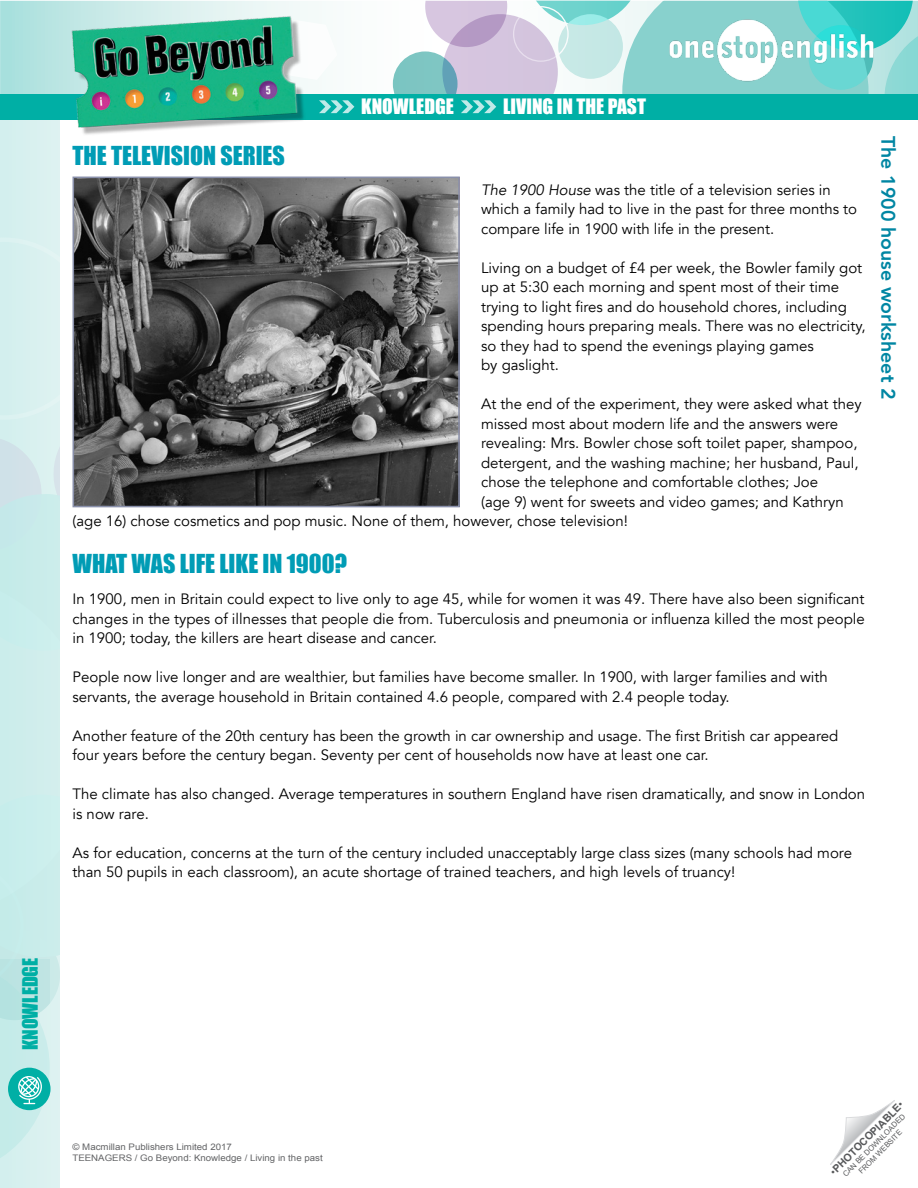
<style>
.page{position:relative;width:918px;height:1188px;background:#fff}
.page>*{position:absolute;margin:0;border:0;box-sizing:border-box;transform-origin:0 0}
.copy{font:24px "Impact";color:#009cb5}
.t1{font:19.5px "Impact";color:#fff}
._13pt_sidebar_worksh{font:800 19.5px "Avenir";color:#0086a3}
.t2{font:19.5px "Impact";color:#00afa5}
._10pt_copy{font:15px/19.5px "Avenir";color:#000}
.t3{font:700 10.5px "Arial";color:#58595b}
.t4{font:9px/10.8px "Arial";color:#636466;scale:1.08 1}
.t5{font:7.5px/9px "Arial";color:#58595b;text-align:center}
.s1{font-style:italic}
.s2{font-weight:400}
</style>
<div class="page">
<svg style="left:0;top:1px;width:416px;height:93px"></svg>
<div style="left:393px;top:51px;width:65px;height:65px;background:#7dc5c2;border-radius:50%"></div>
<div style="left:0;top:107px;width:59px;height:1081px;background:#d9f1ef"></div>
<svg style="left:305px;top:20px;width:32px;height:60px"></svg>
<svg style="left:830px;top:1100px;width:65px;height:65px"></svg>
<svg style="left:0;top:252px;width:59px;height:906px"></svg>
<div style="left:0;top:94px;width:918px;height:26px;background:#00afa5"></div>
<svg style="left:319px;top:100px;width:35px;height:13px"></svg>
<svg style="left:425px;top:1px;width:493px;height:113px"></svg>
<img style="left:76px;top:180px;width:381px;height:324px">
<div style="left:73px;top:177px;width:387px;height:330px;border:2px solid #8990ab"></div>
<img style="left:667px;top:12px;width:209px;height:75px">
<img style="left:72px;top:15px;width:233px;height:120px">
<h2 class="t2" style="left:15px;top:1050px;width:94px;rotate:-90deg">KNOWLEDGE</h2>
<p class="copy" style="left:73px;top:137px;width:214px">THE TELEVISION SERIES</p>
<h2 class="t1" style="left:361px;top:91px;width:94px">KNOWLEDGE</h2>
<h2 class="t1" style="left:503px;top:91px;width:144px">LIVING IN THE PAST</h2>
<p class="_10pt_copy" style="left:481px;top:180px;width:378px"><span class="s1">The 1900 House</span> was the title of a television series in which a family had to live in the past for three months to compare life in 1900 with life in the present.</p>
<p class="_10pt_copy" style="left:481px;top:258px;width:386px">Living on a budget of £4 per week, the Bowler family got up at 5:30 each morning and spent most of their time trying to light fires and do household chores, including spending hours preparing meals. There was no electricity, so they had to spend the evenings playing games<br>by gaslight.</p>
<p class="_10pt_copy" style="left:481px;top:394px;width:382px">At the end of the experiment, they were asked what they</p>
<p class="_10pt_copy" style="left:481px;top:414px;width:359px">missed most about modern life and the answers were</p>
<p class="_10pt_copy" style="left:481px;top:433px;width:378px">revealing: Mrs. Bowler chose soft toilet paper, shampoo,</p>
<p class="_10pt_copy" style="left:481px;top:453px;width:379px">detergent, and the washing machine; her husband, Paul,</p>
<p class="_10pt_copy" style="left:481px;top:472px;width:339px">chose the telephone and comfortable clothes; Joe</p>
<p class="_10pt_copy" style="left:481px;top:492px;width:364px">(age 9) went for sweets and video games; and Kathryn</p>
<p class="_10pt_copy" style="left:73px;top:511px;width:557px">(age 16) chose cosmetics and pop music. None of them, however, chose television!</p>
<p class="copy" style="left:73px;top:545px;width:276px">WHAT WAS LIFE LIKE IN 1900?</p>
<p class="_10pt_copy" style="left:73px;top:589px;width:794px;text-align:justify">In 1900, men in Britain could expect to live only to age 45, while for women it was 49. There have also been significant changes in the types of illnesses that people die from. Tuberculosis and pneumonia or influenza killed the most people in 1900; today, the killers are heart disease and cancer.</p>
<p class="_10pt_copy" style="left:73px;top:667px;width:757px">People now live longer and are wealthier, but families have become smaller. In 1900, with larger families and with servants, the average household in Britain contained 4.6 people, compared with 2.4 people today.</p>
<p class="_10pt_copy" style="left:73px;top:726px;width:767px">Another feature of the 20th century has been the growth in car ownership and usage. The first British car appeared four years before the century began. Seventy per cent of households now have at least one car.</p>
<p class="_10pt_copy" style="left:73px;top:784px;width:794px">The climate has also changed. Average temperatures in southern England have risen dramatically, and snow in London is now rare.</p>
<p class="_10pt_copy" style="left:73px;top:843px;width:781px">As for education, concerns at the turn of the century included unacceptably large class sizes (many schools had more than 50 pupils in each classroom), an acute shortage of trained teachers, and high levels of truancy!</p>
<p class="_13pt_sidebar_worksh" style="left:903px;top:136px;width:265px;rotate:90deg">The 1900 house worksheet 2</p>
<p class="t4" style="left:73px;top:1142px;width:233px">© Macmillan Publishers Limited 2017<br>TEENAGERS / Go Beyond: Knowledge / Living in the past</p>
<p class="t3" style="left:827px;top:1168px;width:100px;rotate:-45deg"><span class="s2">•</span>PHOTOCOPIABLE<span class="s2">•</span></p>
<p class="t5" style="left:841px;top:1172px;width:86px;rotate:-45deg">CAN BE DOWNLOADED<br>FROM WEBSITE</p>
</div>
